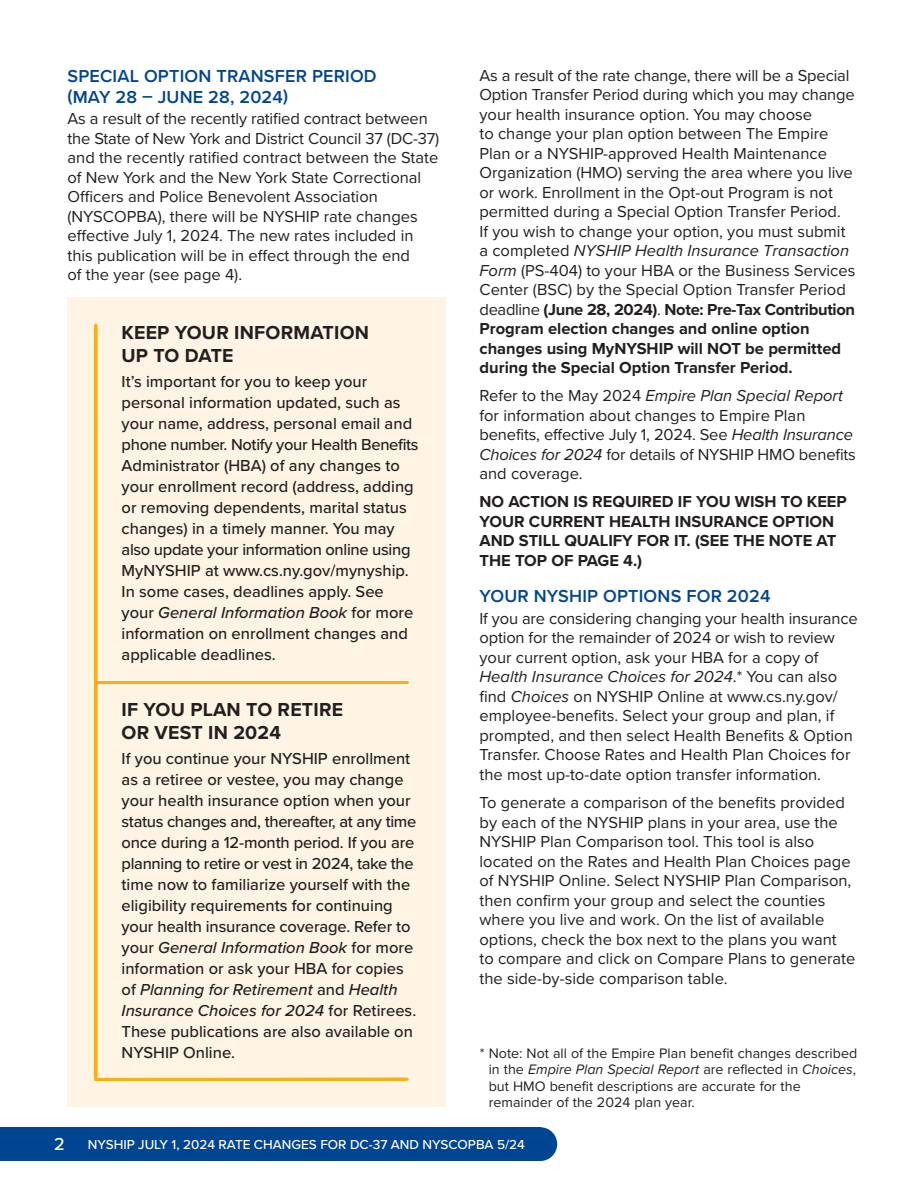
<style>
.page{position:relative;width:905px;height:1188px;background:#fff}
.page>*{position:absolute;margin:0;border:0;box-sizing:border-box;transform-origin:0 0}
._2024_Rates_Body_11_13{font:700 19.5px/22.5px "Proxima Nova";letter-spacing:.01em;color:#231f20}
._2024_Rates_H2_PMS_12_16{font:600 18px/21px "Proxima Nova";letter-spacing:.01em;color:#004591}
.t1{font:500 18px "Proxima Nova";color:#fff}
._2024_Rates_Body_11_13-2{font:16.5px/19.5px "Proxima Nova";color:#231f20}
._2024_Rates_Body_11_13-3{font:500 16.5px/21px "Proxima Nova";color:#231f20}
._2024_Rates_Body_11_13-4{font:700 16.5px/19.5px "Proxima Nova";color:#231f20}
._2024_Rates_Body_11_13-5{font:14.25px/16.5px "Proxima Nova";color:#231f20}
.t2{font:500 13.5px "Proxima Nova";color:#fff}
.s1{font-style:italic}
.s2{font-weight:700}
</style>
<div class="page">
<hr style="left:0;top:702px;width:1px;height:486px;background:#231f20">
<div style="left:68px;top:297px;width:378px;height:810px;background:#fff4e4"></div>
<svg style="left:94px;top:323px;width:315px;height:758px"></svg>
<div style="left:0;top:1127px;width:540px;height:34px;background:#004591"></div>
<div style="left:523px;top:1127px;width:34px;height:34px;background:#004591;border-radius:50%"></div>
<p class="_2024_Rates_H2_PMS_12_16" style="left:68px;top:65px;width:311px">SPECIAL OPTION TRANSFER PERIOD (MAY 28 – JUNE 28, 2024)</p>
<p class="_2024_Rates_Body_11_13-2" style="left:68px;top:108px;width:373px">As a result of the recently ratified contract between the State of New York and District Council 37 (DC-37) and the recently ratified contract between the State of New York and the New York State Correctional Officers and Police Benevolent Association (NYSCOPBA), there will be NYSHIP rate changes effective July 1, 2024. The new rates included in this publication will be in effect through the end<br>of the year (see page 4).</p>
<p class="_2024_Rates_Body_11_13" style="left:122px;top:321px;width:249px">KEEP YOUR INFORMATION<br>UP TO DATE</p>
<p class="_2024_Rates_Body_11_13-3" style="left:122px;top:371px;width:298px">It’s important for you to keep your personal information updated, such as your name, address, personal email and phone number. Notify your Health Benefits Administrator (HBA) of any changes to your enrollment record (address, adding or removing dependents, marital status changes) in a timely manner. You may also update your information online using MyNYSHIP at www.cs.ny.gov/mynyship.<br>In some cases, deadlines apply. See your <span class="s1">General Information Book</span> for more information on enrollment changes and applicable deadlines.</p>
<p class="_2024_Rates_Body_11_13" style="left:122px;top:698px;width:223px">IF YOU PLAN TO RETIRE<br>OR VEST IN 2024</p>
<p class="_2024_Rates_Body_11_13-3" style="left:122px;top:748px;width:296px">If you continue your NYSHIP enrollment as a retiree or vestee, you may change your health insurance option when your status changes and, thereafter, at any time once during a 12-month period. If you are planning to retire or vest in 2024, take the time now to familiarize yourself with the eligibility requirements for continuing your health insurance coverage. Refer to your <span class="s1">General Information Book</span> for more information or ask your HBA for copies of <span class="s1">Planning for Retirement</span> and <span class="s1">Health Insurance Choices for 2024</span> for Retirees.<br>These publications are also available on NYSHIP Online.</p>
<p class="_2024_Rates_Body_11_13-2" style="left:479px;top:65px;width:377px">As a result of the rate change, there will be a Special Option Transfer Period during which you may change your health insurance option. You may choose<br>to change your plan option between The Empire Plan or a NYSHIP-approved Health Maintenance Organization (HMO) serving the area where you live or work. Enrollment in the Opt-out Program is not permitted during a Special Option Transfer Period.<br>If you wish to change your option, you must submit a completed <span class="s1">NYSHIP Health Insurance Transaction Form</span> (PS-404) to your HBA or the Business Services Center (BSC) by the Special Option Transfer Period deadline <span class="s2">(June 28, 2024)</span>. <span class="s2">Note: Pre-Tax Contribution Program election changes and online option changes using MyNYSHIP will NOT be permitted during the Special Option Transfer Period.</span></p>
<p class="_2024_Rates_Body_11_13-2" style="left:479px;top:385px;width:378px">Refer to the May 2024 <span class="s1">Empire Plan Special Report </span>for information about changes to Empire Plan benefits, effective July 1, 2024. See <span class="s1">Health Insurance Choices for 2024</span> for details of NYSHIP HMO benefits and coverage.</p>
<p class="_2024_Rates_Body_11_13-4" style="left:479px;top:492px;width:369px">NO ACTION IS REQUIRED IF YOU WISH TO KEEP YOUR CURRENT HEALTH INSURANCE OPTION AND STILL QUALIFY FOR IT. (SEE THE NOTE AT THE TOP OF PAGE 4.)</p>
<p class="_2024_Rates_H2_PMS_12_16" style="left:479px;top:585px;width:292px">YOUR NYSHIP OPTIONS FOR 2024</p>
<p class="_2024_Rates_Body_11_13-2" style="left:479px;top:608px;width:379px">If you are considering changing your health insurance option for the remainder of 2024 or wish to review your current option, ask your HBA for a copy of <span class="s1">Health Insurance Choices for 2024</span>.* You can also find <span class="s1">Choices</span> on NYSHIP Online at www.cs.ny.gov/ employee-benefits. Select your group and plan, if prompted, and then select Health Benefits &amp; Option Transfer. Choose Rates and Health Plan Choices for the most up-to-date option transfer information.</p>
<p class="_2024_Rates_Body_11_13-2" style="left:479px;top:792px;width:377px">To generate a comparison of the benefits provided by each of the NYSHIP plans in your area, use the NYSHIP Plan Comparison tool. This tool is also located on the Rates and Health Plan Choices page of NYSHIP Online. Select NYSHIP Plan Comparison, then confirm your group and select the counties where you live and work. On the list of available options, check the box next to the plans you want<br>to compare and click on Compare Plans to generate the side-by-side comparison table.</p>
<p class="_2024_Rates_Body_11_13-5" style="left:489px;top:1044px;width:370px;text-indent:-9px">* Note: Not all of the Empire Plan benefit changes described in the <span class="s1">Empire Plan Special Report</span> are reflected in <span class="s1">Choices</span>, but HMO benefit descriptions are accurate for the remainder of the 2024 plan year.</p>
<p class="t1" style="left:54px;top:1131px;width:12px">2</p>
<p class="t2" style="left:88px;top:1134px;width:438px">NYSHIP JULY 1, 2024 RATE CHANGES FOR DC-37 AND NYSCOPBA 5/24</p>
</div>
